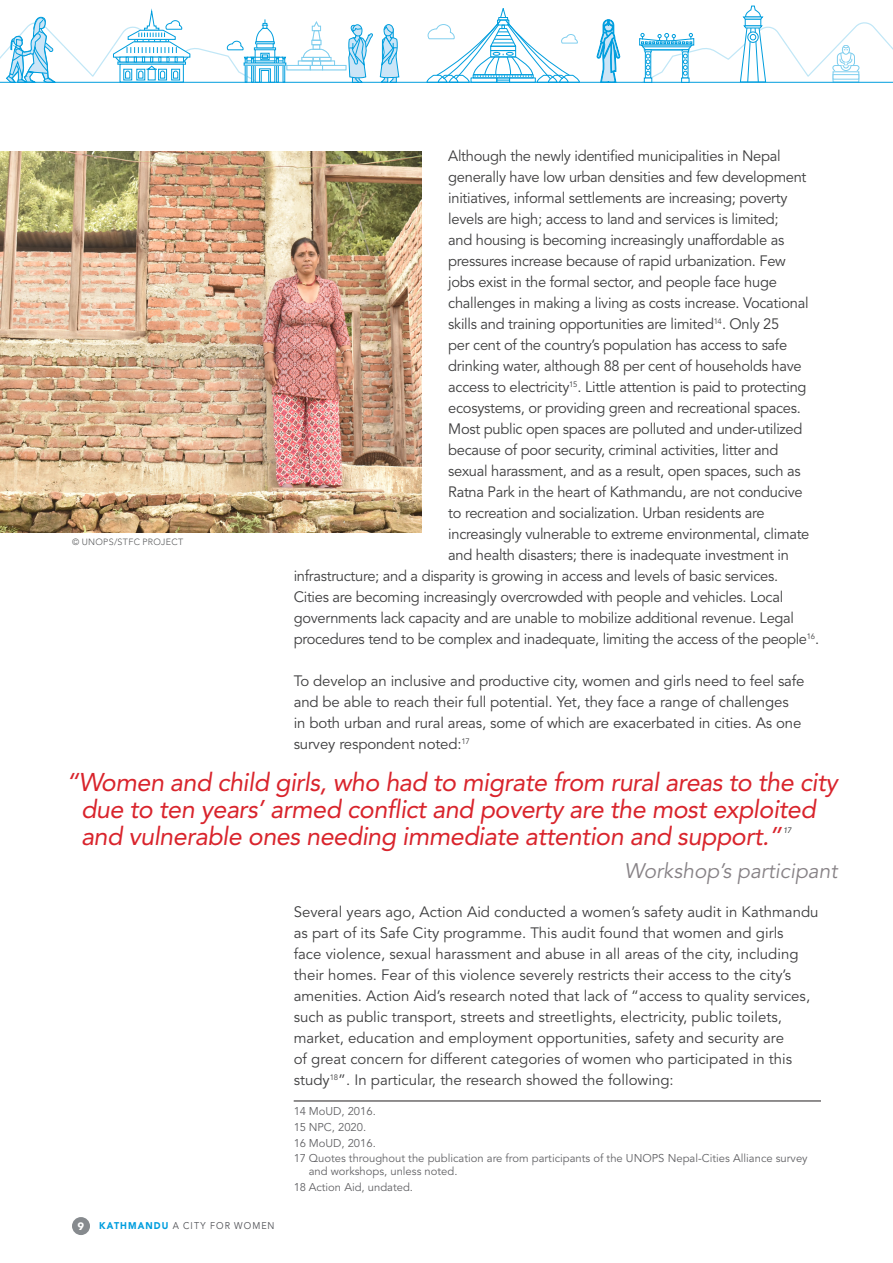
<style>
.page{position:relative;width:893px;height:1263px;background:#fff}
.page>*{position:absolute;margin:0;border:0;box-sizing:border-box;transform-origin:0 0}
.Quote{font:italic 25.5px/27px "Avenir";letter-spacing:-.02em;color:#d9242c}
.Quote-2{font:italic 21px "Avenir";color:#878286}
.Text{font:15px/21px "Avenir";letter-spacing:-.02em;color:#3e3e3f}
.Text-2{font:15px/21px "Avenir";color:#3e3e3f}
.Footnote{font:11.25px/12.8px "Avenir";color:#636366}
.t1{font:700 10.5px "Avenir Next";color:#fff}
.t2{font:9.75px "Avenir";letter-spacing:.115em;color:#4d4e53;scale:.92 1}
.Photo_Credit{font:300 9px "Avenir";letter-spacing:.035em;color:#57585a}
.Quote-3{font:italic 7.8px "Avenir";color:#3e3e3f}
.s1{font-weight:900;color:#009ede}
</style>
<div class="page">
<div style="left:72px;top:1217px;width:18px;height:18px;background:#868a8e;border-radius:50%"></div>
<svg style="left:303px;top:48px;width:27px;height:13px"></svg>
<svg style="left:312px;top:21px;width:9px;height:20px"></svg>
<svg style="left:426px;top:8px;width:154px;height:74px"></svg>
<svg style="left:596px;top:5px;width:297px;height:77px"></svg>
<svg style="left:348px;top:24px;width:25px;height:58px"></svg>
<svg style="left:380px;top:24px;width:19px;height:58px"></svg>
<svg style="left:0;top:8px;width:288px;height:74px"></svg>
<hr style="left:0;top:82px;width:893px;height:1px;background:#009ede">
<hr style="left:294px;top:1101px;width:527px;height:1px;background:#231f20">
<img style="left:0;top:151px;width:421px;height:382px">
<p class="Photo_Credit" style="left:72px;top:537px;width:113px">© UNOPS/STFC PROJECT</p>
<p class="Text" style="left:448px;top:145px;width:334px">Although the newly identified municipalities in Nepal</p>
<p class="Text" style="left:448px;top:166px;width:360px">generally have low urban densities and few development</p>
<p class="Text" style="left:448px;top:187px;width:341px">initiatives, informal settlements are increasing; poverty</p>
<p class="Text" style="left:448px;top:208px;width:332px">levels are high; access to land and services is limited;</p>
<p class="Text" style="left:448px;top:229px;width:337px">and housing is becoming increasingly unaffordable as</p>
<p class="Text" style="left:448px;top:250px;width:339px">pressures increase because of rapid urbanization. Few</p>
<p class="Text" style="left:448px;top:271px;width:330px">jobs exist in the formal sector, and people face huge</p>
<p class="Text" style="left:448px;top:292px;width:362px">challenges in making a living as costs increase. Vocational</p>
<p class="Text" style="left:448px;top:313px;width:332px">skills and training opportunities are limited<sup>14</sup>. Only 25</p>
<p class="Text" style="left:448px;top:334px;width:340px">per cent of the country’s population has access to safe</p>
<p class="Text" style="left:448px;top:355px;width:355px">drinking water, although 88 per cent of households have</p>
<p class="Text" style="left:448px;top:376px;width:360px">access to electricity<sup>15</sup>. Little attention is paid to protecting</p>
<p class="Text" style="left:448px;top:397px;width:354px">ecosystems, or providing green and recreational spaces.</p>
<p class="Text" style="left:448px;top:418px;width:356px">Most public open spaces are polluted and under-utilized</p>
<p class="Text" style="left:448px;top:439px;width:331px">because of poor security, criminal activities, litter and</p>
<p class="Text" style="left:448px;top:460px;width:354px">sexual harassment, and as a result, open spaces, such as</p>
<p class="Text" style="left:448px;top:481px;width:356px">Ratna Park in the heart of Kathmandu, are not conducive</p>
<p class="Text" style="left:448px;top:502px;width:318px">to recreation and socialization. Urban residents are</p>
<p class="Text" style="left:448px;top:523px;width:363px">increasingly vulnerable to extreme environmental, climate</p>
<p class="Text" style="left:448px;top:544px;width:342px">and health disasters; there is inadequate investment in</p>
<p class="Text" style="left:294px;top:565px;width:486px">infrastructure; and a disparity is growing in access and levels of basic services.</p>
<p class="Text" style="left:294px;top:586px;width:491px">Cities are becoming increasingly overcrowded with people and vehicles. Local</p>
<p class="Text" style="left:294px;top:607px;width:502px">governments lack capacity and are unable to mobilize additional revenue. Legal</p>
<p class="Text" style="left:294px;top:628px;width:527px">procedures tend to be complex and inadequate, limiting the access of the people<sup>16</sup>.</p>
<p class="Text" style="left:294px;top:670px;width:512px">To develop an inclusive and productive city, women and girls need to feel safe and be able to reach their full potential. Yet, they face a range of challenges<br>in both urban and rural areas, some of which are exacerbated in cities. As one survey respondent noted:<sup>17</sup></p>
<p class="Quote" style="left:81px;top:768px;width:758px;text-indent:-15px">“Women and child girls, who had to migrate from rural areas to the city due to ten years’ armed conflict and poverty are the most exploited and vulnerable ones needing immediate attention and support.”</p>
<p class="Quote-3" style="left:783px;top:825px;width:10px">17</p>
<p class="Quote-2" style="left:624px;top:858px;width:215px">Workshop’s participant</p>
<p class="t1" style="left:78px;top:1217px;width:8px">9</p>
<p class="t2" style="left:99px;top:1220px;width:192px"><span class="s1">KATHMANDU</span> A CITY FOR WOMEN</p>
<p class="Text-2" style="left:294px;top:901px;width:526px">Several years ago, Action Aid conducted a women’s safety audit in Kathmandu as part of its Safe City programme. This audit found that women and girls<br>face violence, sexual harassment and abuse in all areas of the city, including their homes. Fear of this violence severely restricts their access to the city’s amenities. Action Aid’s research noted that lack of “access to quality services, such as public transport, streets and streetlights, electricity, public toilets, market, education and employment opportunities, safety and security are<br>of great concern for different categories of women who participated in this study<sup>18</sup>”. In particular, the research showed the following:</p>
<p class="Footnote" style="left:294px;top:1105px;width:84px">14 MoUD, 2016.</p>
<p class="Footnote" style="left:294px;top:1121px;width:74px">15 NPC, 2020.</p>
<p class="Footnote" style="left:294px;top:1137px;width:84px">16 MoUD, 2016.</p>
<p class="Footnote" style="left:309px;top:1152px;width:500px;text-indent:-15px">17 Quotes throughout the publication are from participants of the UNOPS Nepal-Cities Alliance survey and workshops, unless noted.</p>
<p class="Footnote" style="left:294px;top:1181px;width:121px">18 Action Aid, undated.</p>
</div>
